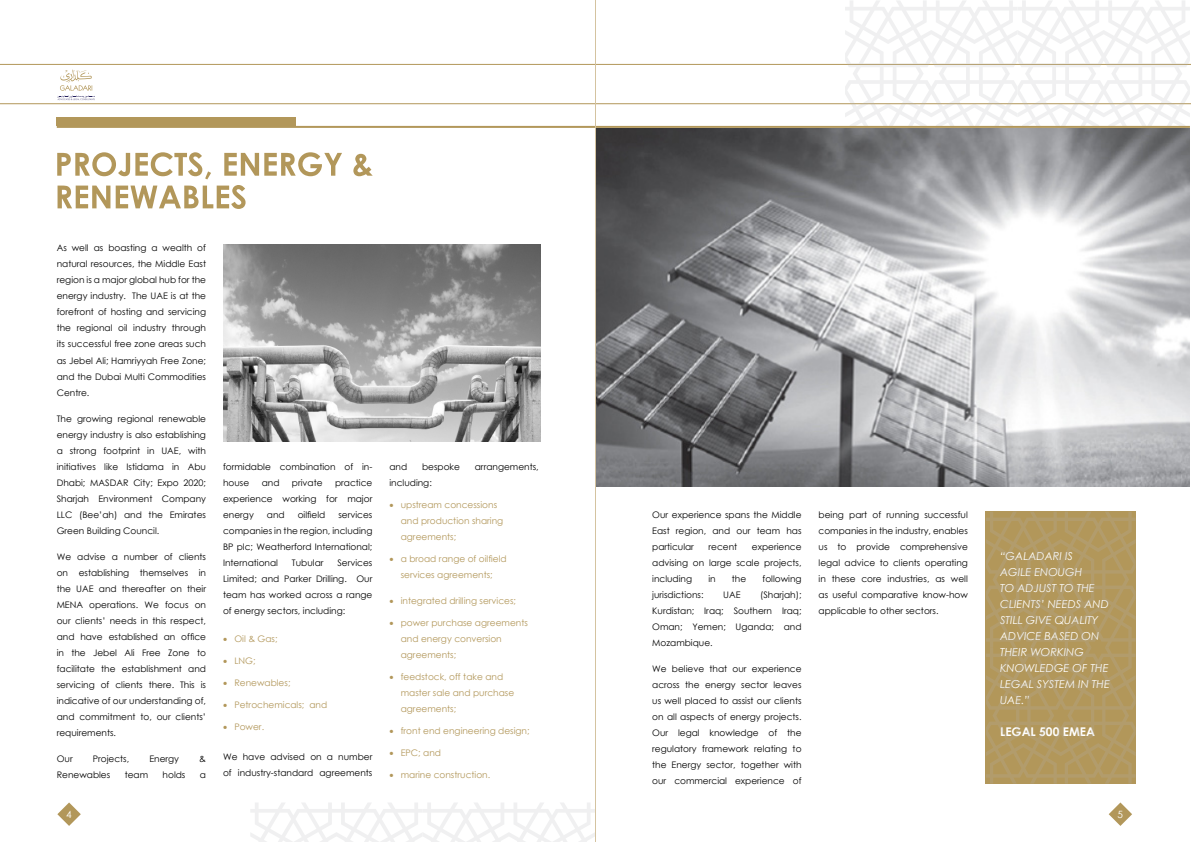
<style>
.page{position:relative;width:1191px;height:842px;background:#fff}
.page>*{position:absolute;margin:0;border:0;box-sizing:border-box;transform-origin:0 0}
.t1{font:700 12px "Century Gothic";color:#fff}
.t2{font:italic 11px/16px "Century Gothic";color:#fff}
.t3{font:10px "Century Gothic";color:#fff}
.t4{font:9px/16px "Century Gothic";color:#000;text-align:justify}
.t5{font:9px/16px "Century Gothic";color:#b2975a}
</style>
<div class="page">
<svg style="left:0;top:64px;width:1191px;height:40px"></svg>
<svg style="left:57px;top:69px;width:38px;height:31px"></svg>
<svg style="left:57px;top:802px;width:24px;height:24px"></svg>
<svg style="left:1108px;top:802px;width:24px;height:24px"></svg>
<svg style="left:250px;top:803px;width:345px;height:39px"></svg>
<svg style="left:845px;top:1px;width:345px;height:125px"></svg>
<div style="left:57px;top:117px;width:239px;height:9px;background:#b2975a"></div>
<hr style="left:57px;top:126px;width:1133px;height:2px;background:#b2975a">
<svg style="left:58px;top:185px;width:187px;height:24px"></svg>
<svg style="left:57px;top:152px;width:316px;height:27px"></svg>
<img style="left:223px;top:245px;width:317px;height:197px">
<img style="left:596px;top:128px;width:594px;height:358px">
<svg style="left:986px;top:512px;width:149px;height:272px;background:#b29860"></svg>
<hr style="left:595px;top:0;width:1px;height:842px;background:#d4c3a0">
<p class="t4" style="left:57px;top:240px;width:151px">As well as boasting a wealth of natural resources, the Middle East region is a major global hub for the energy industry. The UAE is at the forefront of hosting and servicing the regional oil industry through its successful free zone areas such as Jebel Ali; Hamriyyah Free Zone; and the Dubai Multi Commodities Centre.</p>
<p class="t4" style="left:57px;top:410px;width:151px">The growing regional renewable energy industry is also establishing a strong footprint in UAE, with initiatives like Istidama in Abu Dhabi; MASDAR City; Expo 2020; Sharjah Environment Company LLC (Bee’ah) and the Emirates Green Building Council.</p>
<p class="t4" style="left:57px;top:548px;width:151px">We advise a number of clients on establishing themselves in the UAE and thereafter on their MENA operations. We focus on our clients’ needs in this respect, and have established an office in the Jebel Ali Free Zone to facilitate the establishment and servicing of clients there. This is indicative of our understanding of, and commitment to, our clients’ requirements.</p>
<p class="t4" style="left:57px;top:750px;width:18px">Our</p>
<p class="t4" style="left:93px;top:750px;width:38px">Projects,</p>
<p class="t4" style="left:149px;top:750px;width:31px">Energy</p>
<p class="t4" style="left:199px;top:750px;width:8px">&amp;</p>
<p class="t4" style="left:57px;top:766px;width:55px">Renewables</p>
<p class="t4" style="left:125px;top:766px;width:25px">team</p>
<p class="t4" style="left:163px;top:766px;width:24px">holds</p>
<p class="t4" style="left:200px;top:766px;width:8px">a</p>
<p class="t4" style="left:223px;top:459px;width:151px">formidable combination of in&shy;house</p>
<p class="t4" style="left:223px;top:475px;width:151px;text-indent:112px">practice experience working for major energy</p>
<p class="t4" style="left:262px;top:475px;width:19px">and</p>
<p class="t4" style="left:292px;top:475px;width:32px">private</p>
<p class="t4" style="left:223px;top:507px;width:151px;text-indent:115px">services companies in the region, including BP plc; Weatherford International; International</p>
<p class="t4" style="left:267px;top:507px;width:19px">and</p>
<p class="t4" style="left:298px;top:507px;width:29px">oilfield</p>
<p class="t4" style="left:223px;top:555px;width:151px;text-indent:114px">Services Limited; and Parker Drilling. Our team has worked across a range of energy sectors, including:</p>
<p class="t5" style="left:223px;top:631px;width:56px">• Oil &amp; Gas;</p>
<p class="t5" style="left:223px;top:653px;width:34px">• LNG;</p>
<p class="t5" style="left:223px;top:675px;width:69px">• Renewables;</p>
<p class="t5" style="left:223px;top:697px;width:106px">• Petrochemicals; and</p>
<p class="t5" style="left:223px;top:719px;width:43px">• Power.</p>
<p class="t4" style="left:223px;top:749px;width:151px">We have advised on a number of industry-standard agreements</p>
<p class="t4" style="left:292px;top:555px;width:33px">Tubular</p>
<p class="t4" style="left:389px;top:459px;width:19px">and</p>
<p class="t4" style="left:422px;top:459px;width:39px">bespoke</p>
<p class="t4" style="left:475px;top:459px;width:65px">arrangements,</p>
<p class="t4" style="left:389px;top:475px;width:44px">including:</p>
<p class="t5" style="left:401px;top:497px;width:104px;text-indent:-11px">• upstream concessions and production sharing agreements;</p>
<p class="t5" style="left:389px;top:551px;width:119px;text-align:center">• a broad range of oilfield services agreements;</p>
<p class="t5" style="left:389px;top:593px;width:128px">• integrated drilling services;</p>
<p class="t5" style="left:401px;top:615px;width:129px;text-indent:-11px">• power purchase agreements and energy conversion agreements;</p>
<p class="t5" style="left:401px;top:669px;width:115px;text-indent:-11px">• feedstock, off take and master sale and purchase agreements;</p>
<p class="t5" style="left:389px;top:723px;width:142px">• front end engineering design;</p>
<p class="t5" style="left:389px;top:745px;width:53px">• EPC; and</p>
<p class="t5" style="left:389px;top:767px;width:102px">• marine construction.</p>
<p class="t4" style="left:652px;top:507px;width:151px">Our experience spans the Middle East region, and our team has particular</p>
<p class="t4" style="left:652px;top:539px;width:151px;text-indent:100px">experience advising on large scale projects, including</p>
<p class="t4" style="left:708px;top:539px;width:30px">recent</p>
<p class="t4" style="left:708px;top:571px;width:9px">in</p>
<p class="t4" style="left:732px;top:571px;width:16px">the</p>
<p class="t4" style="left:762px;top:571px;width:41px">following</p>
<p class="t4" style="left:652px;top:587px;width:53px">jurisdictions:</p>
<p class="t4" style="left:723px;top:587px;width:19px">UAE</p>
<p class="t4" style="left:652px;top:587px;width:151px;text-indent:108px">(Sharjah); Kurdistan; Iraq; Southern Iraq; Oman; Yemen; Uganda; and Mozambique.</p>
<p class="t4" style="left:652px;top:661px;width:151px">We believe that our experience across the energy sector leaves us well placed to assist our clients on all aspects of energy projects.<br>Our legal knowledge of the regulatory framework relating to the Energy sector, together with our commercial experience of</p>
<p class="t4" style="left:818px;top:507px;width:151px">being part of running successful companies in the industry, enables us to provide comprehensive legal advice to clients operating in these core industries, as well as useful comparative know-how applicable to other sectors.</p>
<p class="t2" style="left:1000px;top:547px;width:111px">“GALADARI IS<br>AGILE ENOUGH<br>TO ADJUST TO THE<br>CLIENTS’ NEEDS AND<br>STILL GIVE QUALITY<br>ADVICE BASED ON<br>THEIR WORKING<br>KNOWLEDGE OF THE<br>LEGAL SYSTEM IN THE<br>UAE.”</p>
<h1 class="t1" style="left:1000px;top:722px;width:96px">LEGAL 500 EMEA</h1>
<p class="t3" style="left:66px;top:807px;width:7px">4</p>
<p class="t3" style="left:1117px;top:807px;width:7px">5</p>
</div>
